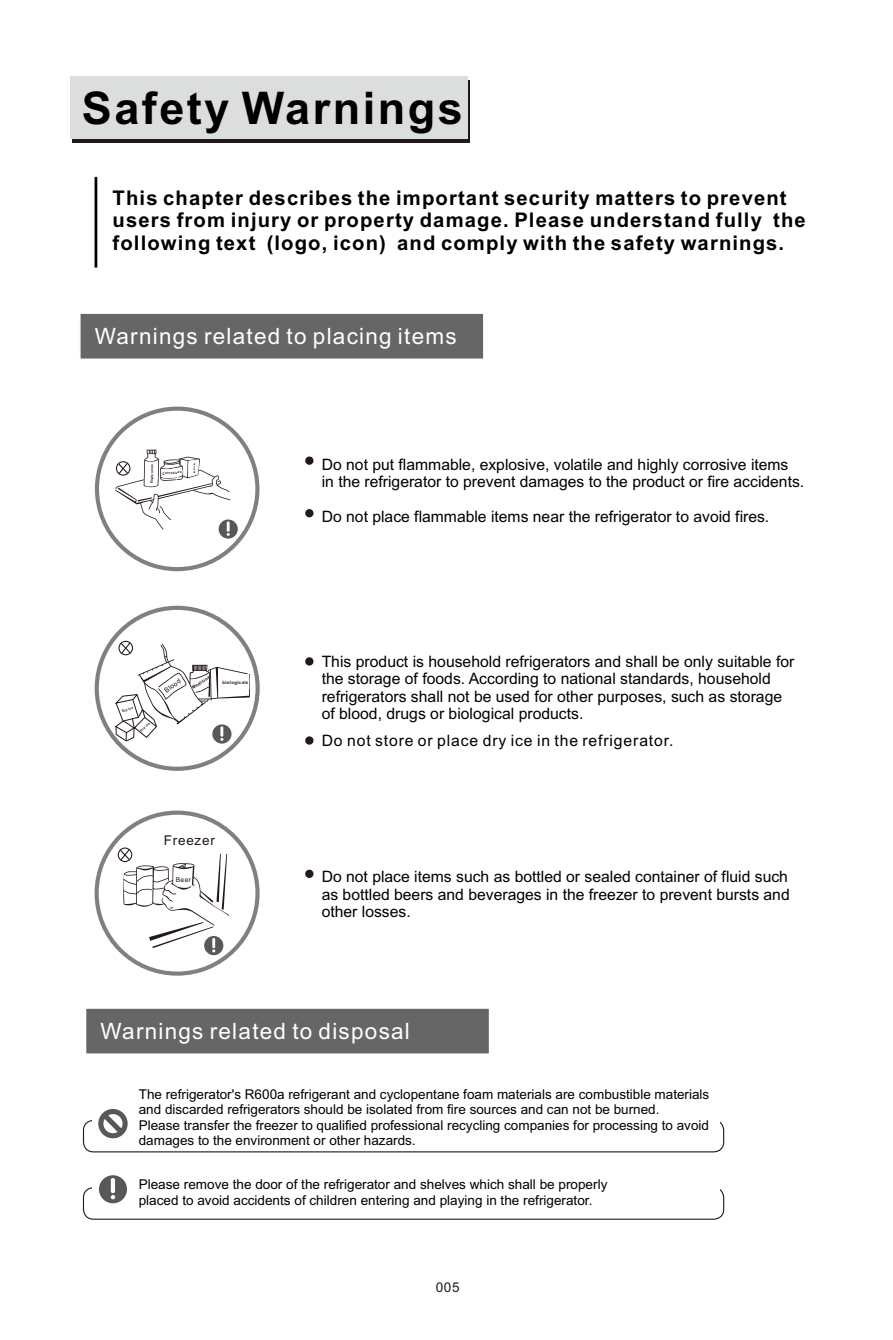
<style>
.page{position:relative;width:893px;height:1340px;background:#fff}
.page>*{position:absolute;margin:0;border:0;box-sizing:border-box;transform-origin:0 0}
.t1{font:700 45px "Arial";letter-spacing:.055em;color:#000}
.t2{font:22.5px "Arial";letter-spacing:.055em;color:#fff}
.t3{font:700 20.25px/22.7px "Arial";letter-spacing:.055em;color:#000}
.t4{font:15.75px/17.6px "Arial";color:#000}
.t5{font:15.75px "Arial";letter-spacing:.055em;color:#000}
.t6{font:13.5px/15.1px "Arial";color:#000}
.t7{font:13.5px "Arial";letter-spacing:.055em;color:#231916}
.t8{font:13.5px "Arial Unicode MS";color:#231916}
.t9{font:6.75px "Arial";color:#231916}
.t10{font:700 4.5px "Arial";color:#231916}
.t11{font:700 3.38px "Arial";letter-spacing:.05em;color:#231916}
.t12{font:2.25px "Arial";color:#000}
</style>
<div class="page">
<div style="left:80px;top:313px;width:404px;height:46px;background:#666"></div>
<div style="left:305px;top:456px;width:8px;height:9px;background:#231916;border-radius:50%"></div>
<div style="left:305px;top:509px;width:8px;height:8px;background:#231916;border-radius:50%"></div>
<div style="left:305px;top:657px;width:8px;height:8px;background:#231916;border-radius:50%"></div>
<div style="left:305px;top:869px;width:8px;height:9px;background:#231916;border-radius:50%"></div>
<div style="left:86px;top:1008px;width:403px;height:46px;background:#666"></div>
<div style="left:83px;top:1119px;width:641px;height:33px;border:1px solid #231916;border-radius:10px"></div>
<div style="left:92px;top:1108px;width:627px;height:31px;background:#fff"></div>
<svg style="left:98px;top:1109px;width:30px;height:30px"></svg>
<div style="left:83px;top:1187px;width:641px;height:32px;border:1px solid #231916;border-radius:10px"></div>
<div style="left:92px;top:1175px;width:627px;height:31px;background:#fff"></div>
<svg style="left:99px;top:1175px;width:28px;height:28px"></svg>
<svg style="left:95px;top:810px;width:165px;height:165px"></svg>
<svg style="left:95px;top:406px;width:164px;height:165px"></svg>
<svg style="left:95px;top:605px;width:165px;height:165px"></svg>
<div style="left:305px;top:736px;width:8px;height:8px;background:#231916;border-radius:50%"></div>
<hr style="left:95px;top:177px;width:2px;height:90px;background:#000">
<div style="left:72px;top:80px;width:398px;height:62px;background:#231916"></div>
<div style="left:70px;top:77px;width:397px;height:62px;background:#dcdddd"></div>
<h1 class="t1" style="left:82px;top:91px;width:382px">Safety Warnings</h1>
<p class="t3" style="left:113px;top:188px;width:695px">This chapter describes the important security matters to prevent users from injury or property damage. Please understand fully the following text (logo, icon) and comply with the safety warnings.</p>
<h2 class="t2" style="left:95px;top:328px;width:363px">Warnings related to placing items</h2>
<p class="t11" style="left:151px;top:483px;width:21px;rotate:-90deg">Explosives</p>
<p class="t12" style="left:196px;top:462px;width:13px;rotate:92deg">Flammable</p>
<p class="t11" style="left:162px;top:472px;width:21px;rotate:-4deg">Corrosives</p>
<p class="t11" style="left:122px;top:710px;width:14px;rotate:-21deg">Dry ice</p>
<p class="t11" style="left:140px;top:729px;width:14px;rotate:-43deg">Dry ice</p>
<p class="t9" style="left:164px;top:689px;width:20px;rotate:-36deg">Blood</p>
<p class="t10" style="left:191px;top:686px;width:22px;rotate:-33deg">Medicine</p>
<p class="t10" style="left:222px;top:681px;width:27px;rotate:-1deg">biologicals</p>
<p class="t7" style="left:164px;top:835px;width:53px">Freezer</p>
<p class="t9" style="left:176px;top:876px;width:17px">Beer</p>
<p class="t4" style="left:322px;top:457px;width:484px">Do not put flammable, explosive, volatile and highly corrosive items in the refrigerator to prevent damages to the product or fire accidents.</p>
<p class="t4" style="left:322px;top:509px;width:449px">Do not place flammable items near the refrigerator to avoid fires.</p>
<p class="t4" style="left:322px;top:653px;width:474px">This product is household refrigerators and shall be only suitable for the storage of foods. According to national standards, household refrigerators shall not be used for other purposes, such as storage of blood, drugs or biological products.</p>
<p class="t5" style="left:322px;top:734px;width:353px">Do not store or place dry ice in the refrigerator.</p>
<p class="t4" style="left:322px;top:869px;width:470px;text-align:justify">Do not place items such as bottled or sealed container of fluid such as bottled beers and beverages in the freezer to prevent bursts and other losses.</p>
<h2 class="t2" style="left:101px;top:1022px;width:311px">Warnings related to disposal</h2>
<p class="t6" style="left:139px;top:1088px;width:572px">The refrigerator's R600a refrigerant and cyclopentane foam materials are combustible materials and discarded refrigerators should be isolated from fire sources and can not be burned.<br>Please transfer the freezer to qualified professional recycling companies for processing to avoid damages to the environment or other hazards.</p>
<p class="t6" style="left:139px;top:1178px;width:470px">Please remove the door of the refrigerator and shelves which shall be properly placed to avoid accidents of children entering and playing in the refrigerator.</p>
<p class="t8" style="left:436px;top:1282px;width:26px">005</p>
</div>
